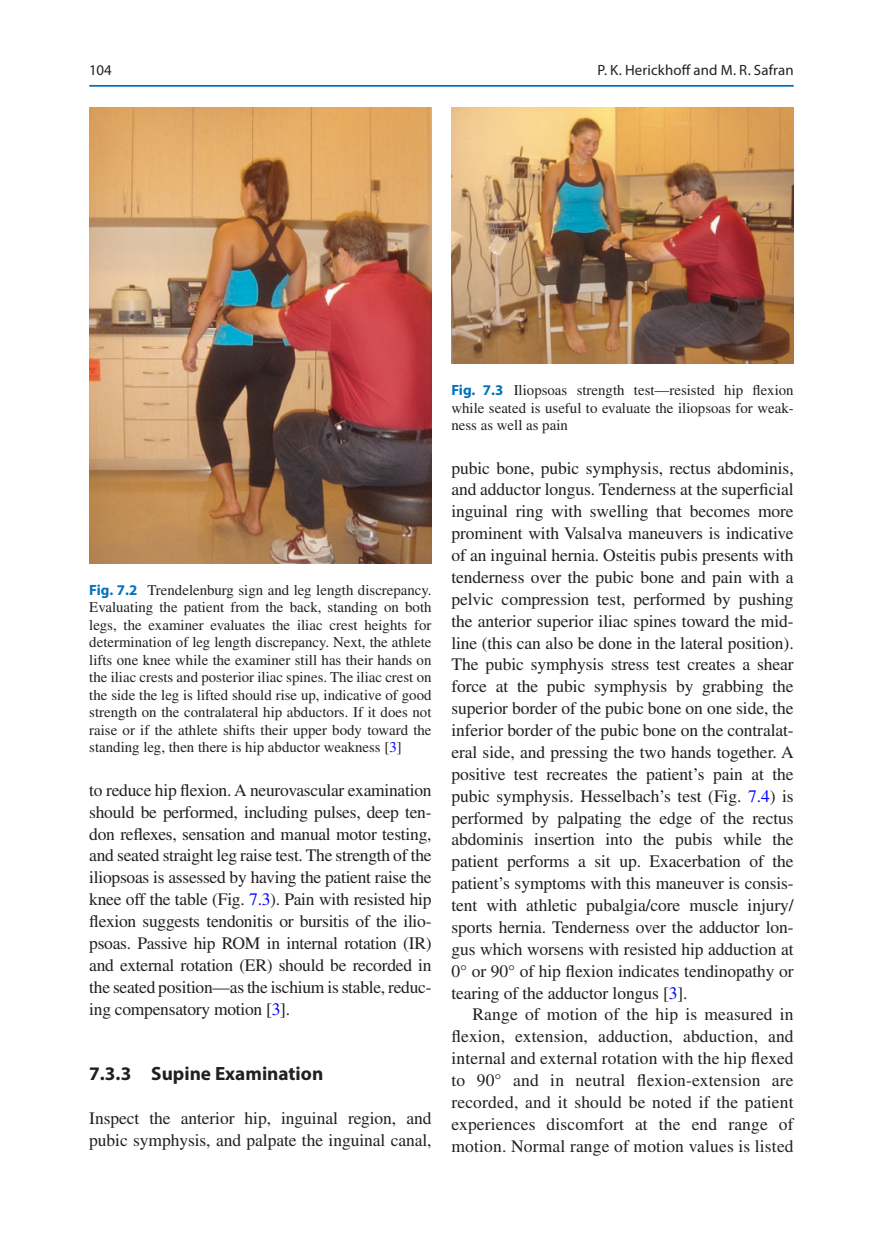
<style>
.page{position:relative;width:883px;height:1260px;background:#fff}
.page>*{position:absolute;margin:0;border:0;box-sizing:border-box;transform-origin:0 0}
.t1{font:700 19.25px "Qvrpbm Myriad Pro";color:#231f20}
.t2{font:17.5px/21.9px "Rxttkn Times LT Std";letter-spacing:-.005em;color:#231f20;text-align:justify}
.t3{font:14.88px/17.5px "Rxttkn Times LT Std";color:#231f20;text-align:justify}
.t4{font:14.88px "Gmynvj Myriad Pro";letter-spacing:.01em;color:#231f20}
.t5{font:14.88px "Msmqht Myriad Pro";color:#231f20}
.s1{font-family:"Qvrpbm Myriad Pro";font-weight:700;color:#0073bc}
.s2{color:#00f}
</style>
<div class="page">
<img style="left:451px;top:107px;width:343px;height:257px">
<img style="left:89px;top:107px;width:343px;height:456px">
<hr style="left:89px;top:85px;width:705px;height:2px;background:#0073bc">
<p class="t5" style="left:89px;top:61px;width:24px">104</p>
<p class="t4" style="left:598px;top:61px;width:198px">P. K. Herickhoff and M. R. Safran</p>
<p class="t3" style="left:89px;top:581px;width:344px"><span class="s1">Fig. 7.2</span> Trendelenburg sign and leg length discrepancy.<br>Evaluating the patient from the back, standing on both legs, the examiner evaluates the iliac crest heights for determination of leg length discrepancy. Next, the athlete lifts one knee while the examiner still has their hands on the iliac crests and posterior iliac spines. The iliac crest on the side the leg is lifted should rise up, indicative of good strength on the contralateral hip abductors. If it does not raise or if the athlete shifts their upper body toward the standing leg, then there is hip abductor weakness [<span class="s2">3</span>]</p>
<p class="t2" style="left:89px;top:779px;width:344px">to reduce hip flexion. A neurovascular examination should be performed, including pulses, deep ten&shy;don reflexes, sensation and manual motor testing, and seated straight leg raise test. The strength of the iliopsoas is assessed by having the patient raise the knee off the table (Fig. <span class="s2">7.3</span>). Pain with resisted hip flexion suggests tendonitis or bursitis of the ilio&shy;psoas. Passive hip ROM in internal rotation (IR) and external rotation (ER) should be recorded in the seated position—as the ischium is stable, reduc&shy;ing compensatory motion [<span class="s2">3</span>].</p>
<p class="t1" style="left:89px;top:1061px;width:236px">7.3.3 Supine Examination</p>
<p class="t2" style="left:89px;top:1107px;width:344px">Inspect the anterior hip, inguinal region, and pubic symphysis, and palpate the inguinal canal,</p>
<p class="t3" style="left:451px;top:381px;width:344px"><span class="s1">Fig. 7.3</span> Iliopsoas strength test—resisted hip flexion while seated is useful to evaluate the iliopsoas for weak&shy;ness as well as pain</p>
<p class="t2" style="left:451px;top:457px;width:344px">pubic bone, pubic symphysis, rectus abdominis, and adductor longus. Tenderness at the superficial inguinal ring with swelling that becomes more prominent with Valsalva maneuvers is indicative of an inguinal hernia. Osteitis pubis presents with tenderness over the pubic bone and pain with a pelvic compression test, performed by pushing the anterior superior iliac spines toward the mid&shy;line (this can also be done in the lateral position).<br>The pubic symphysis stress test creates a shear force at the pubic symphysis by grabbing the superior border of the pubic bone on one side, the inferior border of the pubic bone on the contralat&shy;eral side, and pressing the two hands together. A positive test recreates the patient’s pain at the pubic symphysis. Hesselbach’s test (Fig. <span class="s2">7.4</span>) is performed by palpating the edge of the rectus abdominis insertion into the pubis while the patient performs a sit up. Exacerbation of the patient’s symptoms with this maneuver is consis&shy;tent with athletic pubalgia/core muscle injury/ sports hernia. Tenderness over the adductor lon&shy;gus which worsens with resisted hip adduction at 0° or 90° of hip flexion indicates tendinopathy or tearing of the adductor longus [<span class="s2">3</span>].</p>
<p class="t2" style="left:451px;top:1004px;width:344px;text-indent:21px">Range of motion of the hip is measured in flexion, extension, adduction, abduction, and internal and external rotation with the hip flexed to 90° and in neutral flexion-extension are recorded, and it should be noted if the patient experiences discomfort at the end range of motion. Normal range of motion values is listed</p>
</div>
